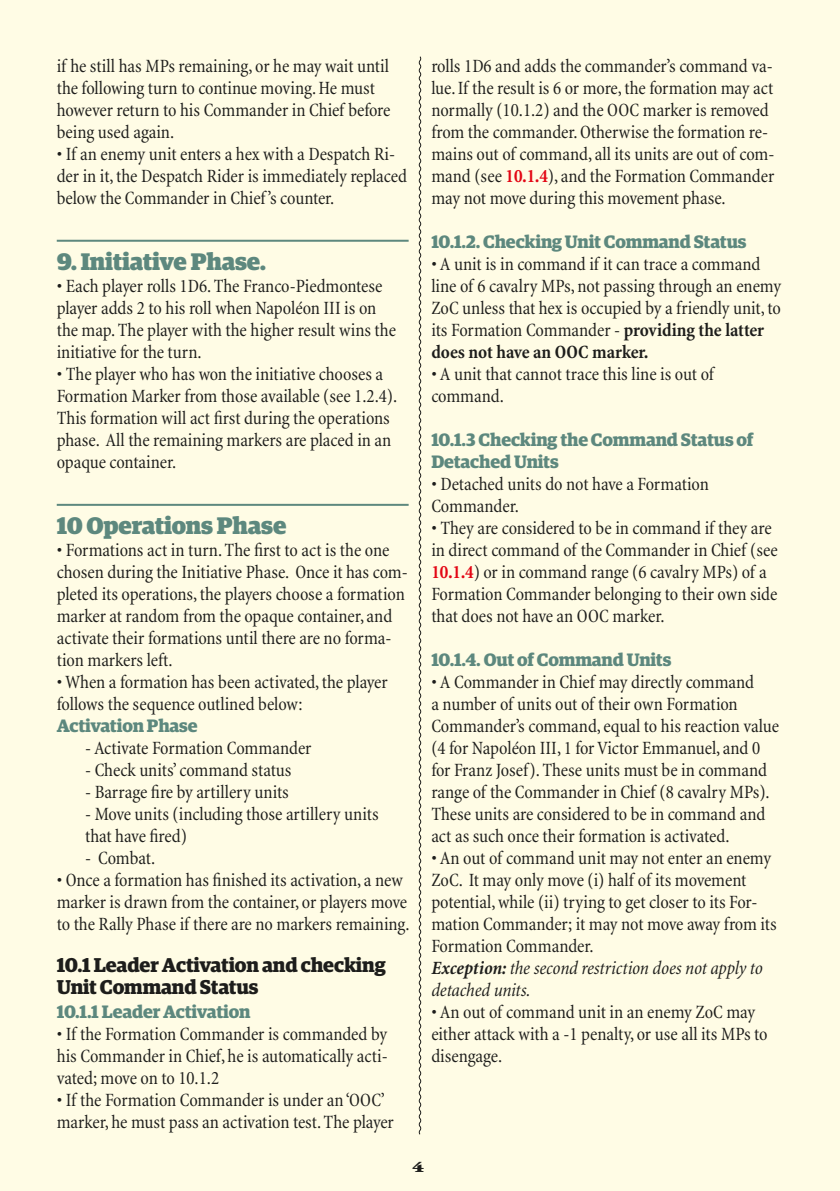
<style>
.page{position:relative;width:840px;height:1191px;background:#fff}
.page>*{position:absolute;margin:0;border:0;box-sizing:border-box;transform-origin:0 0}
.t1{font:900 24px "Guardian Egyp";letter-spacing:-.01em;color:#5d887e}
.t2{font:700 20px/22px "Guardian Egyp";letter-spacing:-.01em;color:#1d1d1b}
.t3{font:condensed 19px/22px "Minion";letter-spacing:-.005em;color:#1d1d1b}
.t4{font:700 18px/22px "Guardian Egyp";letter-spacing:-.01em;color:#5d887e}
.t5{font:900 14.4px "Garamond IT Cby BT";color:#1d1d1b;scale:1.25 1}
.s1{font-weight:700;color:#e30614}
.s2{font-weight:700}
.s3{font-weight:700;font-style:italic}
.s4{font-style:italic}
</style>
<div class="page">
<div style="left:0;top:0;width:839px;height:1191px;background:#fffce5"></div>
<hr style="left:57px;top:240px;width:351px;height:2px;background:#5d887e">
<hr style="left:57px;top:504px;width:351px;height:2px;background:#5d887e">
<svg style="left:418px;top:56px;width:3px;height:1079px"></svg>
<p class="t3" style="left:57px;top:55px;width:335px">if he still has MPs remaining, or he may wait until the following turn to continue moving. He must however return to his Commander in Chief before being used again.</p>
<p class="t3" style="left:57px;top:143px;width:351px">• If an enemy unit enters a hex with a Despatch Ri&shy;der in it, the Despatch Rider is immediately replaced below the Commander in Chief’s counter.</p>
<p class="t1" style="left:57px;top:243px;width:211px">9. Initiative Phase.</p>
<p class="t3" style="left:57px;top:275px;width:340px">• Each player rolls 1D6. The Franco-Piedmontese player adds 2 to his roll when Napoléon III is on the map. The player with the higher result wins the initiative for the turn.</p>
<p class="t3" style="left:57px;top:363px;width:342px">• The player who has won the initiative chooses a Formation Marker from those available (see 1.2.4).<br>This formation will act first during the operations phase. All the remaining markers are placed in an opaque container.</p>
<p class="t1" style="left:57px;top:507px;width:231px">10 Operations Phase</p>
<p class="t3" style="left:57px;top:539px;width:352px">• Formations act in turn. The first to act is the one chosen during the Initiative Phase. Once it has com&shy;pleted its operations, the players choose a formation marker at random from the opaque container, and activate their formations until there are no forma&shy;tion markers left.</p>
<p class="t3" style="left:57px;top:671px;width:332px">• When a formation has been activated, the player follows the sequence outlined below:</p>
<p class="t4" style="left:57px;top:713px;width:142px">Activation Phase</p>
<p class="t3" style="left:85px;top:737px;width:228px">- Activate Formation Commander</p>
<p class="t3" style="left:85px;top:759px;width:208px">- Check units’ command status</p>
<p class="t3" style="left:85px;top:781px;width:205px">- Barrage fire by artillery units</p>
<p class="t3" style="left:85px;top:803px;width:295px">- Move units (including those artillery units that have fired)</p>
<p class="t3" style="left:85px;top:847px;width:71px">- Combat.</p>
<p class="t3" style="left:57px;top:869px;width:354px">• Once a formation has finished its activation, a new marker is drawn from the container, or players move to the Rally Phase if there are no markers remaining.</p>
<p class="t2" style="left:57px;top:952px;width:330px">10.1 Leader Activation and checking<br>Unit Command Status</p>
<p class="t4" style="left:57px;top:999px;width:195px">10.1.1 Leader Activation</p>
<p class="t3" style="left:57px;top:1023px;width:332px;text-align:justify">• If the Formation Commander is commanded by his Commander in Chief, he is automatically acti&shy;vated; move on to 10.1.2</p>
<p class="t3" style="left:57px;top:1089px;width:338px">• If the Formation Commander is under an ‘OOC’ marker, he must pass an activation test. The player</p>
<p class="t3" style="left:431px;top:55px;width:344px">rolls 1D6 and adds the commander’s command va&shy;lue. If the result is 6 or more, the formation may act normally (10.1.2) and the OOC marker is removed from the commander. Otherwise the formation re&shy;mains out of command, all its units are out of com&shy;mand (see <span class="s1">10.1.4</span>), and the Formation Commander may not move during this movement phase.</p>
<p class="t4" style="left:431px;top:229px;width:316px">10.1.2. Checking Unit Command Status</p>
<p class="t3" style="left:431px;top:253px;width:351px">• A unit is in command if it can trace a command line of 6 cavalry MPs, not passing through an enemy ZoC unless that hex is occupied by a friendly unit, to its Formation Commander - <span class="s2">providing the latter does not have an OOC marker.</span></p>
<p class="t3" style="left:431px;top:363px;width:284px">• A unit that cannot trace this line is out of command.</p>
<p class="t4" style="left:431px;top:427px;width:323px">10.1.3 Checking the Command Status of<br>Detached Units</p>
<p class="t3" style="left:431px;top:473px;width:279px">• Detached units do not have a Formation<br>Commander.</p>
<p class="t3" style="left:431px;top:517px;width:348px">• They are considered to be in command if they are in direct command of the Commander in Chief (see <span class="s1">10.1.4</span>) or in command range (6 cavalry MPs) of a Formation Commander belonging to their own side that does not have an OOC marker.</p>
<p class="t4" style="left:431px;top:647px;width:241px">10.1.4. Out of Command Units</p>
<p class="t3" style="left:431px;top:671px;width:349px">• A Commander in Chief may directly command<br>a number of units out of their own Formation Commander’s command, equal to his reaction value (4 for Napoléon III, 1 for Victor Emmanuel, and 0 for Franz Josef). These units must be in command range of the Commander in Chief (8 cavalry MPs).<br>These units are considered to be in command and act as such once their formation is activated.</p>
<p class="t3" style="left:431px;top:847px;width:347px">• An out of command unit may not enter an enemy ZoC. It may only move (i) half of its movement potential, while (ii) trying to get closer to its For&shy;mation Commander; it may not move away from its Formation Commander.<br><span class="s3">Exception:</span> <span class="s4">the second restriction does not apply to detached units.</span></p>
<p class="t3" style="left:431px;top:1001px;width:337px">• An out of command unit in an enemy ZoC may either attack with a -1 penalty, or use all its MPs to disengage.</p>
<p class="t5" style="left:412px;top:1158px;width:11px">4</p>
</div>
